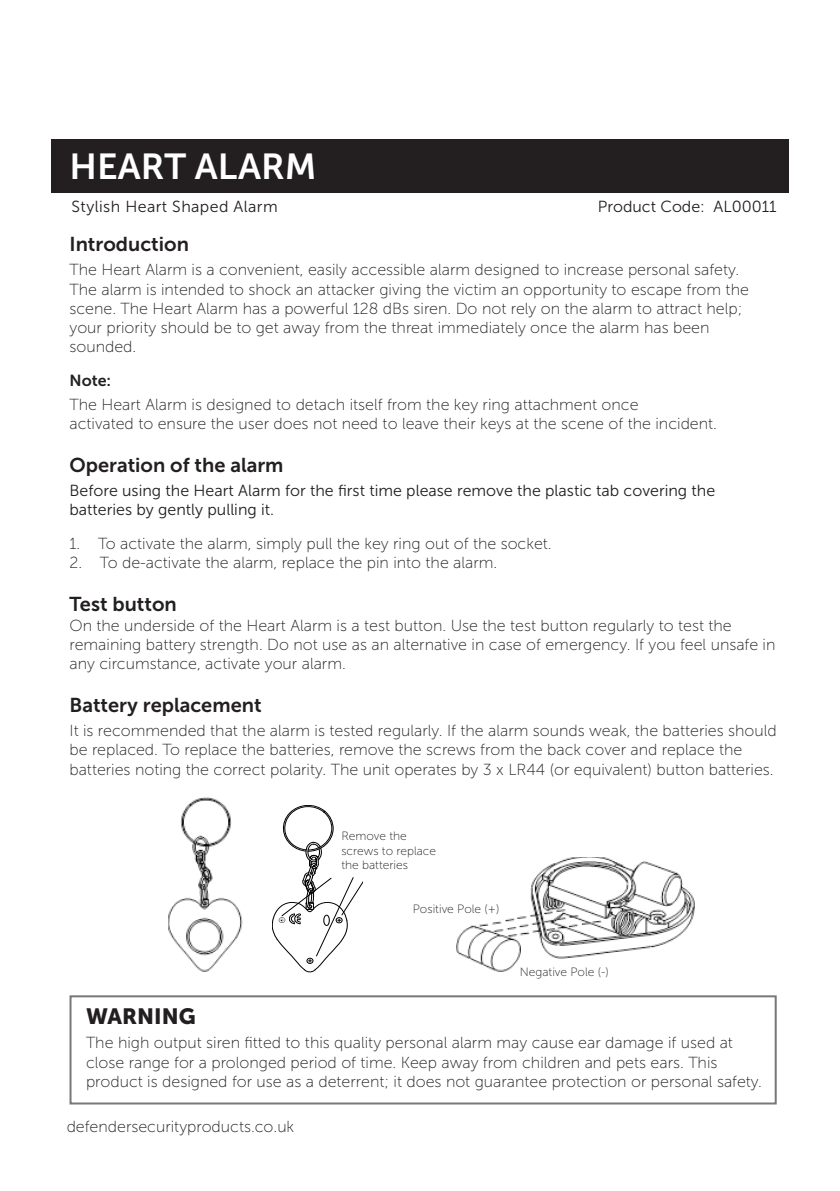
<style>
.page{position:relative;width:840px;height:1191px;background:#fff}
.page>*{position:absolute;margin:0;border:0;box-sizing:border-box;transform-origin:0 0}
.t1{font:36px "Museo Sans 700";color:#fff}
.t2{font:22px "Museo Sans 900";color:#231f20}
.t3{font:20px "Museo Sans 700";color:#231f20}
.t4{font:16px/19.2px "Museo Sans 100";color:#231f20}
.t5{font:16px/19.2px "Museo Sans 300";color:#231f20}
.t6{font:16px "Museo Sans 300";letter-spacing:.025em;color:#231f20}
.t7{font:16px "Museo Sans 700";color:#231f20}
.t8{font:12px/14.4px "Museo Sans 100";color:#231f20}
</style>
<div class="page">
<div style="left:51px;top:139px;width:737px;height:53px;background:#231f20"></div>
<div style="left:69px;top:995px;width:707px;height:109px;border:2px solid #76787b"></div>
<img style="left:168px;top:797px;width:75px;height:175px">
<svg style="left:272px;top:805px;width:91px;height:167px"></svg>
<img style="left:456px;top:857px;width:238px;height:115px">
<p class="t1" style="left:69px;top:146px;width:248px">HEART ALARM</p>
<p class="t6" style="left:72px;top:198px;width:207px">Stylish Heart Shaped Alarm</p>
<p class="t5" style="left:597px;top:197px;width:180px">Product Code: AL00011</p>
<p class="t3" style="left:69px;top:233px;width:121px">Introduction</p>
<p class="t4" style="left:69px;top:260px;width:680px">The Heart Alarm is a convenient, easily accessible alarm designed to increase personal safety.<br>The alarm is intended to shock an attacker giving the victim an opportunity to escape from the scene. The Heart Alarm has a powerful 128 dBs siren. Do not rely on the alarm to attract help; your priority should be to get away from the threat immediately once the alarm has been sounded.</p>
<p class="t7" style="left:69px;top:371px;width:43px">Note:</p>
<p class="t4" style="left:69px;top:395px;width:570px">The Heart Alarm is designed to detach itself from the key ring attachment once</p>
<p class="t4" style="left:69px;top:414px;width:648px">activated to ensure the user does not need to leave their keys at the scene of the incident.</p>
<p class="t3" style="left:69px;top:454px;width:215px">Operation of the alarm</p>
<p class="t5" style="left:69px;top:481px;width:647px">Before using the Heart Alarm for the first time please remove the plastic tab covering the batteries by gently pulling it.</p>
<p class="t4" style="left:69px;top:534px;width:483px">1. To activate the alarm, simply pull the key ring out of the socket.</p>
<p class="t4" style="left:69px;top:553px;width:429px">2. To de-activate the alarm, replace the pin into the alarm.</p>
<p class="t3" style="left:69px;top:593px;width:109px">Test button</p>
<p class="t4" style="left:69px;top:615px;width:707px">On the underside of the Heart Alarm is a test button. Use the test button regularly to test the remaining battery strength. Do not use as an alternative in case of emergency. If you feel unsafe in any circumstance, activate your alarm.</p>
<p class="t3" style="left:69px;top:694px;width:193px">Battery replacement</p>
<p class="t4" style="left:69px;top:721px;width:708px">It is recommended that the alarm is tested regularly. If the alarm sounds weak, the batteries should be replaced. To replace the batteries, remove the screws from the back cover and replace the batteries noting the correct polarity. The unit operates by 3 x LR44 (or equivalent) button batteries.</p>
<p class="t8" style="left:341px;top:829px;width:67px">Remove the</p>
<p class="t8" style="left:341px;top:843px;width:96px">screws to replace the batteries</p>
<p class="t8" style="left:412px;top:901px;width:88px">Positive Pole (+)</p>
<p class="t8" style="left:519px;top:964px;width:90px">Negative Pole (-)</p>
<p class="t2" style="left:86px;top:1004px;width:111px">WARNING</p>
<p class="t4" style="left:86px;top:1033px;width:677px">The high output siren fitted to this quality personal alarm may cause ear damage if used at close range for a prolonged period of time. Keep away from children and pets ears. This product is designed for use as a deterrent; it does not guarantee protection or personal safety.</p>
<p class="t4" style="left:67px;top:1117px;width:229px">defendersecurityproducts.co.uk</p>
</div>
